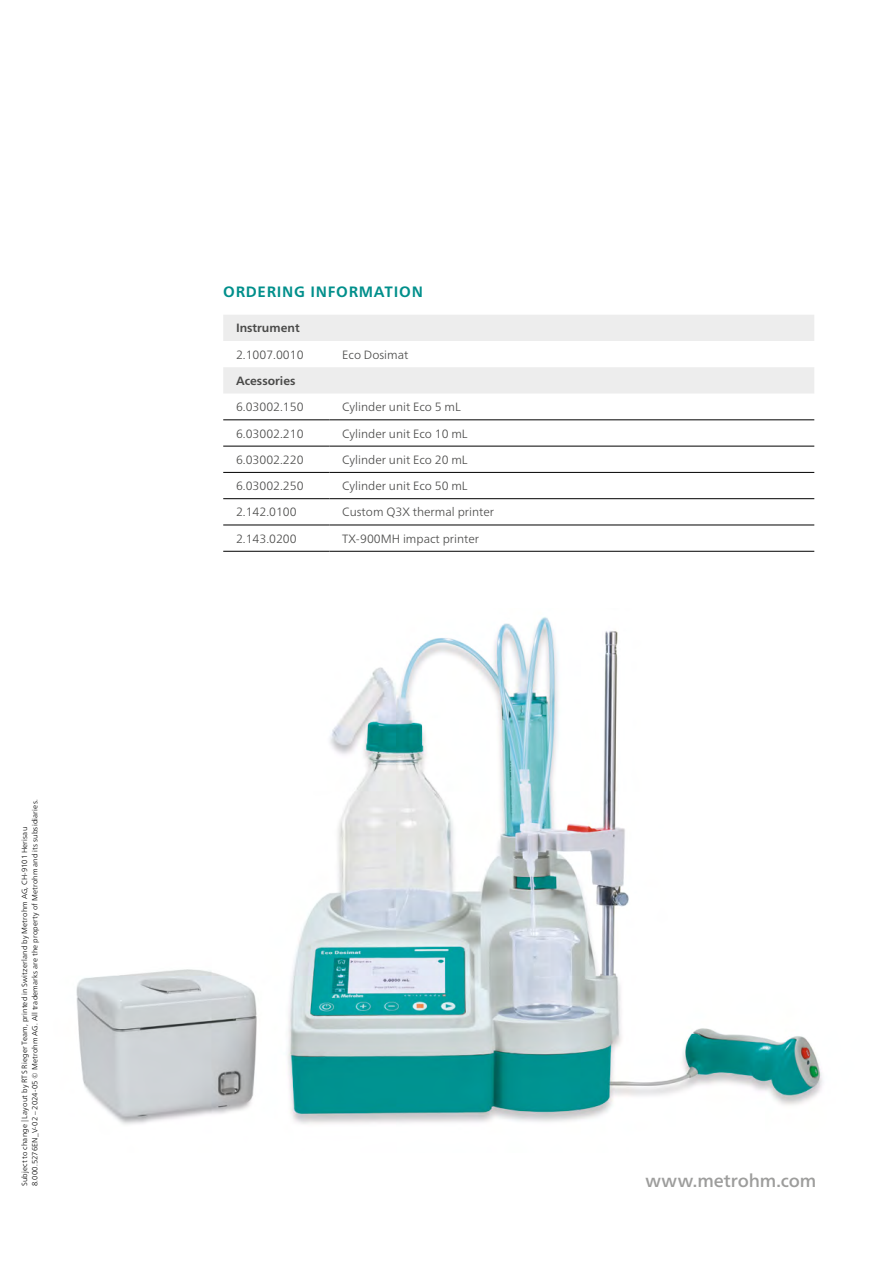
<style>
.page{position:relative;width:893px;height:1263px;background:#fff}
.page>*{position:absolute;margin:0;border:0;box-sizing:border-box;transform-origin:0 0}
.t1{font:500 18px "Neue Frutiger World";letter-spacing:-.005em;color:#9d9d9c}
.t2{font:700 15px "Neue Frutiger World";letter-spacing:.05em;color:#008f8b}
.t3{font:300 12px "Neue Frutiger World";color:#4a4a49}
.t4{font:700 12px "Neue Frutiger World";color:#4a4a49}
.t5{font:300 7.5px/10.5px "Neue Frutiger World";letter-spacing:.02em;color:#000}
</style>
<div class="page">
<img style="left:76px;top:617px;width:747px;height:508px">
<svg style="left:223px;top:315px;width:591px;height:78px;fill:#ededed"></svg>
<hr style="left:223px;top:420px;width:107px;height:1px;background:#000">
<hr style="left:330px;top:420px;width:484px;height:1px;background:#000">
<hr style="left:223px;top:446px;width:107px;height:1px;background:#000">
<hr style="left:330px;top:446px;width:484px;height:1px;background:#000">
<hr style="left:223px;top:472px;width:107px;height:1px;background:#000">
<hr style="left:330px;top:472px;width:484px;height:1px;background:#000">
<hr style="left:223px;top:498px;width:107px;height:1px;background:#000">
<hr style="left:330px;top:498px;width:484px;height:1px;background:#000">
<hr style="left:223px;top:525px;width:107px;height:1px;background:#000">
<hr style="left:330px;top:525px;width:484px;height:1px;background:#000">
<hr style="left:223px;top:551px;width:107px;height:1px;background:#000">
<hr style="left:330px;top:551px;width:484px;height:1px;background:#000">
<p class="t5" style="left:19px;top:1186px;width:389px;rotate:-90deg">Subject to change | Layout by RTS Rieger Team, printed in Switzerland by Metrohm AG, CH-9101 Herisau<br>8.000.5276EN_V-02 – 2024-05 © Metrohm AG. All trademarks are the property of Metrohm and its subsidiaries.</p>
<p class="t2" style="left:223px;top:278px;width:201px">ORDERING INFORMATION</p>
<p class="t4" style="left:236px;top:318px;width:65px">Instrument</p>
<p class="t3" style="left:236px;top:345px;width:69px">2.1007.0010</p>
<p class="t3" style="left:342px;top:345px;width:68px">Eco Dosimat</p>
<p class="t4" style="left:236px;top:370px;width:61px">Acessories</p>
<p class="t3" style="left:236px;top:398px;width:69px">6.03002.150</p>
<p class="t3" style="left:342px;top:398px;width:120px">Cylinder unit Eco 5 mL</p>
<p class="t3" style="left:236px;top:424px;width:69px">6.03002.210</p>
<p class="t3" style="left:342px;top:424px;width:127px">Cylinder unit Eco 10 mL</p>
<p class="t3" style="left:236px;top:450px;width:69px">6.03002.220</p>
<p class="t3" style="left:342px;top:450px;width:127px">Cylinder unit Eco 20 mL</p>
<p class="t3" style="left:236px;top:477px;width:69px">6.03002.250</p>
<p class="t3" style="left:342px;top:477px;width:127px">Cylinder unit Eco 50 mL</p>
<p class="t3" style="left:236px;top:503px;width:62px">2.142.0100</p>
<p class="t3" style="left:342px;top:503px;width:153px">Custom Q3X thermal printer</p>
<p class="t3" style="left:236px;top:529px;width:62px">2.143.0200</p>
<p class="t3" style="left:342px;top:529px;width:138px">TX-900MH impact printer</p>
<h1 class="t1" style="left:645px;top:1165px;width:173px">www.metrohm.com</h1>
</div>
